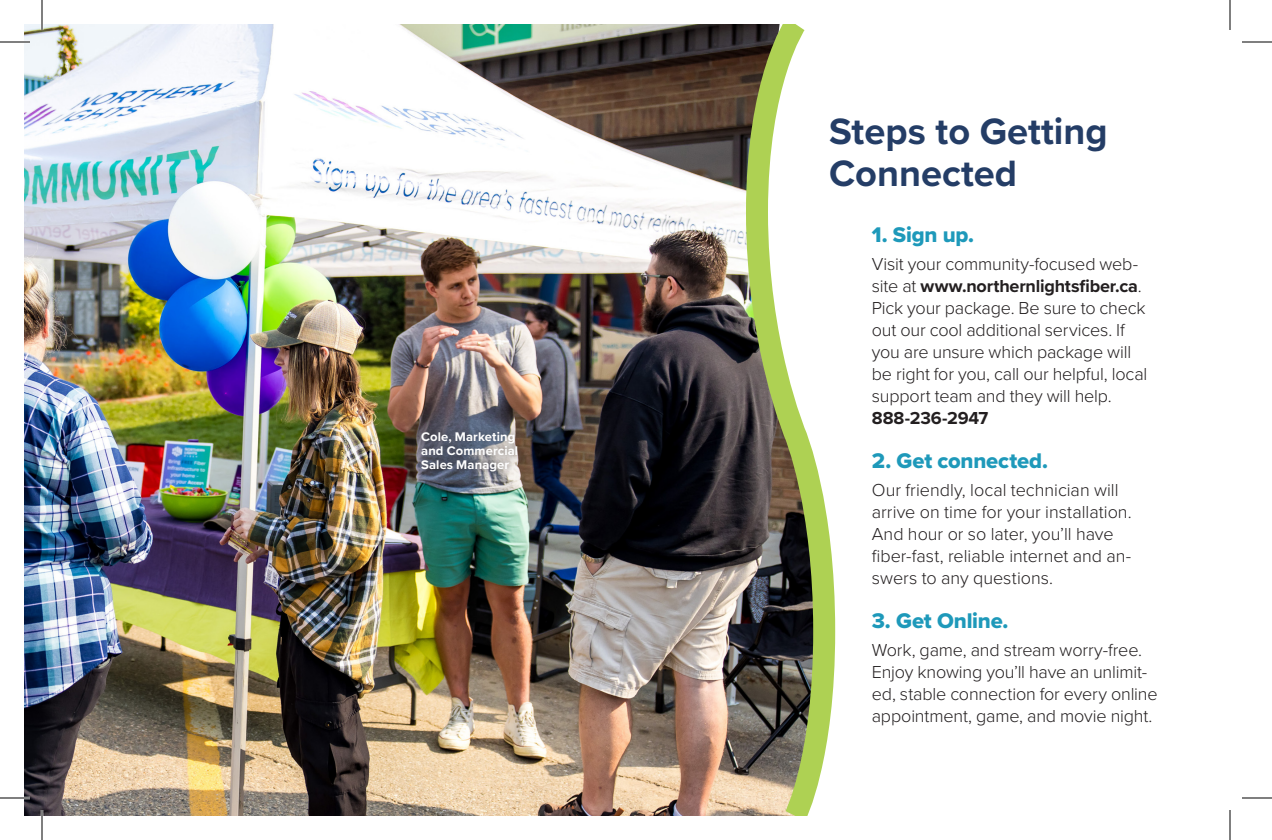
<style>
.page{position:relative;width:1272px;height:840px;background:#fff}
.page>*{position:absolute;margin:0;border:0;box-sizing:border-box;transform-origin:0 0}
.t1{font:700 38px/42px "Proxima Nova";color:#243d66}
.Body_Copy_subheader{font:22px "Proxima Nova Extrabld";letter-spacing:-.005em;color:#1e99ba}
.Body_Copy{font:300 18px/22px "Proxima Nova";letter-spacing:-.01em;color:#231f20}
.Body_Copy-2{font:700 13px/14px "Proxima Nova";letter-spacing:.01em;color:#fff}
.s1{font-weight:700}
</style>
<div class="page">
<img style="left:24px;top:24px;width:711px;height:792px">
<svg style="left:735px;top:24px;width:101px;height:792px"></svg>
<div style="left:413px;top:423px;width:113px;height:56px;background:#231f20;opacity:.75"></div>
<hr style="left:0;top:41px;width:30px;height:2px;background:#fff">
<hr style="left:0;top:797px;width:30px;height:2px;background:#fff">
<hr style="left:41px;top:0;width:2px;height:30px;background:#fff">
<hr style="left:41px;top:810px;width:2px;height:30px;background:#fff">
<hr style="left:0;top:42px;width:30px;height:1px;background:#000">
<hr style="left:1242px;top:42px;width:30px;height:1px;background:#000">
<hr style="left:0;top:798px;width:30px;height:1px;background:#000">
<hr style="left:1242px;top:798px;width:30px;height:1px;background:#000">
<hr style="left:42px;top:0;width:1px;height:30px;background:#000">
<hr style="left:42px;top:810px;width:1px;height:30px;background:#000">
<hr style="left:1230px;top:0;width:1px;height:30px;background:#000">
<hr style="left:1230px;top:810px;width:1px;height:30px;background:#000">
<p class="Body_Copy-2" style="left:421px;top:429px;width:98px">Cole, Marketing and Commercial<br>Sales Manager</p>
<p class="t1" style="left:829px;top:110px;width:280px">Steps to Getting<br>Connected</p>
<p class="Body_Copy_subheader" style="left:872px;top:219px;width:104px">1. Sign up.</p>
<p class="Body_Copy" style="left:872px;top:252px;width:277px">Visit your community-focused web&shy;site at <span class="s1">www.northernlightsfiber.ca</span>.<br>Pick your package. Be sure to check out our cool additional services. If you are unsure which package will be right for you, call our helpful, local support team and they will help.<br><span class="s1">888-236-2947</span></p>
<p class="Body_Copy_subheader" style="left:872px;top:445px;width:178px">2. Get connected.</p>
<p class="Body_Copy" style="left:872px;top:478px;width:261px">Our friendly, local technician will arrive on time for your installation.<br>And hour or so later, you’ll have fiber-fast, reliable internet and an&shy;swers to any questions.</p>
<p class="Body_Copy_subheader" style="left:872px;top:605px;width:138px">3. Get Online.</p>
<p class="Body_Copy" style="left:872px;top:638px;width:287px">Work, game, and stream worry-free.<br>Enjoy knowing you’ll have an unlimit&shy;ed, stable connection for every online appointment, game, and movie night.</p>
</div>
